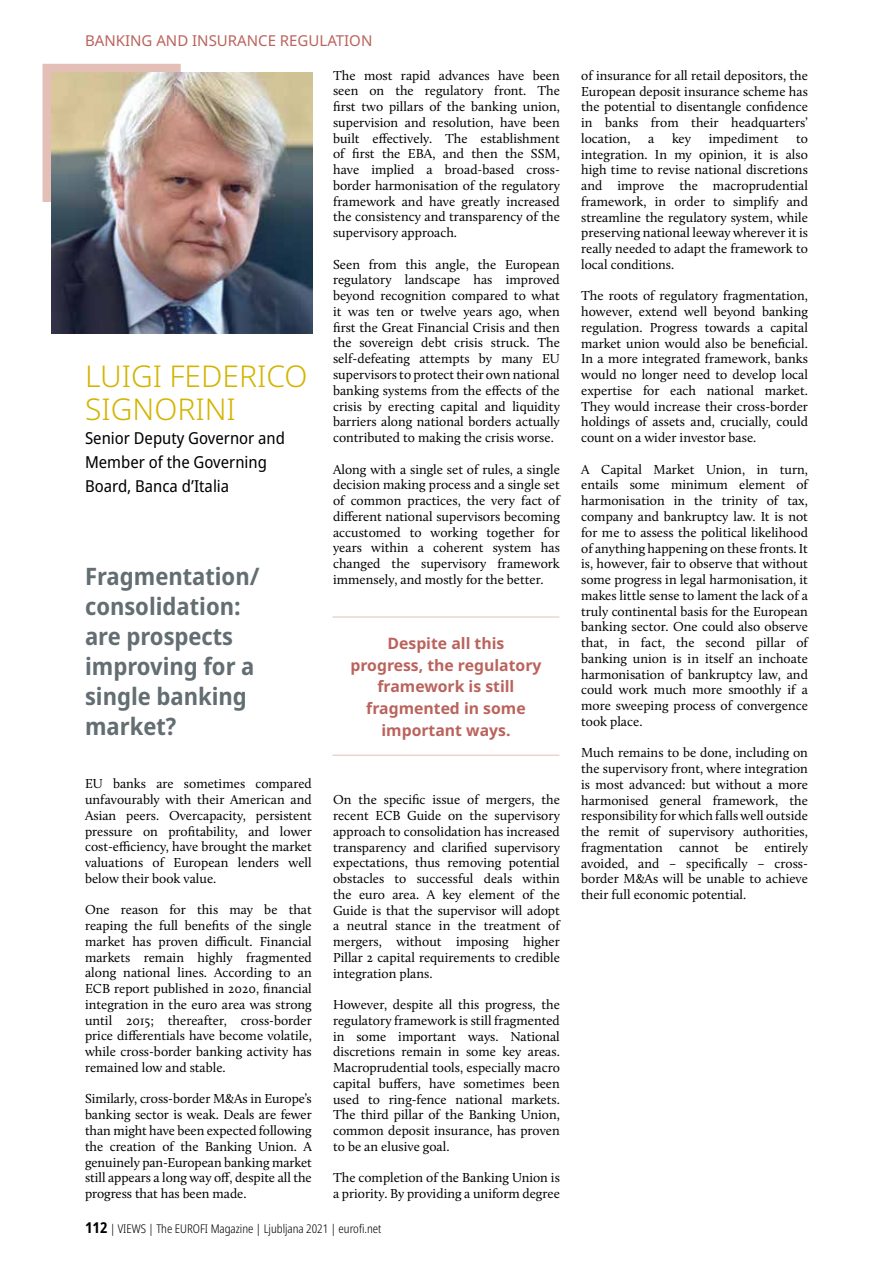
<style>
.page{position:relative;width:893px;height:1263px;background:#fff}
.page>*{position:absolute;margin:0;border:0;box-sizing:border-box;transform-origin:0 0}
.t1{font:300 30px/33px "Noto Sans";color:#d3b400}
.t2{font:700 semi-condensed 24px/30px "Noto Sans";color:#636e73}
.t3{font:semi-condensed 16.5px/24px "Noto Sans";color:#000}
.t4{font:700 15.75px/21.6px "Noto Sans";color:#ba635c;text-align:center}
.t5{font:15px "Noto Sans";color:#ba635c}
.t6{font:13.5px/15.8px "Calluna";color:#000;text-align:justify}
.t7{font:300 condensed 12px "Noto Sans";color:#000}
.s1{font-weight:700;font-size:15px}
</style>
<div class="page">
<div style="left:43px;top:64px;width:138px;height:138px;background:#e4bfb7"></div>
<img style="left:51px;top:72px;width:262px;height:262px">
<hr style="left:333px;top:617px;width:226px;height:1px;background:#e4bfb7">
<hr style="left:333px;top:755px;width:226px;height:1px;background:#e4bfb7">
<p class="t5" style="left:85px;top:30px;width:289px">BANKING AND INSURANCE REGULATION</p>
<h1 class="t1" style="left:85px;top:360px;width:224px">LUIGI FEDERICO<br>SIGNORINI</h1>
<p class="t3" style="left:85px;top:427px;width:201px">Senior Deputy Governor and<br>Member of the Governing<br>Board, Banca d’Italia</p>
<h2 class="t2" style="left:85px;top:562px;width:176px">Fragmentation/ consolidation: are prospects improving for a single banking market?</h2>
<p class="t6" style="left:85px;top:776px;width:228px">EU banks are sometimes compared unfavourably with their American and Asian peers. Overcapacity, persistent pressure on profitability, and lower cost-efficiency, have brought the market valuations of European lenders well below their book value.</p>
<p class="t6" style="left:85px;top:902px;width:228px">One reason for this may be that reaping the full benefits of the single market has proven difficult. Financial markets remain highly fragmented along national lines. According to an ECB report published in 2020, financial integration in the euro area was strong until 2015; thereafter, cross-border price differentials have become volatile, while cross-border banking activity has remained low and stable.</p>
<p class="t6" style="left:85px;top:1091px;width:228px">Similarly, cross-border M&amp;As in Europe’s banking sector is weak. Deals are fewer than might have been expected following the creation of the Banking Union. A genuinely pan-European banking market still appears a long way off, despite all the progress that has been made.</p>
<p class="t6" style="left:333px;top:67px;width:228px">The most rapid advances have been seen on the regulatory front. The first two pillars of the banking union, supervision and resolution, have been built effectively. The establishment of first the EBA, and then the SSM, have implied a broad-based cross&shy;border harmonisation of the regulatory framework and have greatly increased the consistency and transparency of the supervisory approach.</p>
<p class="t6" style="left:333px;top:256px;width:228px">Seen from this angle, the European regulatory landscape has improved beyond recognition compared to what it was ten or twelve years ago, when first the Great Financial Crisis and then the sovereign debt crisis struck. The self-defeating attempts by many EU supervisors to protect their own national banking systems from the effects of the crisis by erecting capital and liquidity barriers along national borders actually contributed to making the crisis worse.</p>
<p class="t6" style="left:333px;top:461px;width:228px">Along with a single set of rules, a single decision making process and a single set of common practices, the very fact of different national supervisors becoming accustomed to working together for years within a coherent system has changed the supervisory framework immensely, and mostly for the better.</p>
<p class="t4" style="left:350px;top:633px;width:192px">Despite all this progress, the regulatory framework is still fragmented in some important ways.</p>
<p class="t6" style="left:333px;top:792px;width:228px">On the specific issue of mergers, the recent ECB Guide on the supervisory approach to consolidation has increased transparency and clarified supervisory expectations, thus removing potential obstacles to successful deals within the euro area. A key element of the Guide is that the supervisor will adopt a neutral stance in the treatment of mergers, without imposing higher Pillar 2 capital requirements to credible integration plans.</p>
<p class="t6" style="left:333px;top:997px;width:228px">However, despite all this progress, the regulatory framework is still fragmented in some important ways. National discretions remain in some key areas.<br>Macroprudential tools, especially macro capital buffers, have sometimes been used to ring-fence national markets.<br>The third pillar of the Banking Union, common deposit insurance, has proven to be an elusive goal.</p>
<p class="t6" style="left:333px;top:1170px;width:228px">The completion of the Banking Union is a priority. By providing a uniform degree</p>
<p class="t7" style="left:85px;top:1220px;width:298px"><span class="s1">112</span> | VIEWS | The EUROFI Magazine | Ljubljana 2021 | eurofi.net</p>
<p class="t6" style="left:581px;top:67px;width:228px">of insurance for all retail depositors, the European deposit insurance scheme has the potential to disentangle confidence in banks from their headquarters’ location,</p>
<p class="t6" style="left:648px;top:130px;width:8px">a</p>
<p class="t6" style="left:672px;top:130px;width:20px">key</p>
<p class="t6" style="left:709px;top:130px;width:71px">impediment</p>
<p class="t6" style="left:581px;top:130px;width:228px;text-indent:215px">to integration. In my opinion, it is also high time to revise national discretions and improve the macroprudential framework, in order to simplify and streamline the regulatory system, while preserving national leeway wherever it is really needed to adapt the framework to local conditions.</p>
<p class="t6" style="left:581px;top:288px;width:228px">The roots of regulatory fragmentation, however, extend well beyond banking regulation. Progress towards a capital market union would also be beneficial.<br>In a more integrated framework, banks would no longer need to develop local expertise for each national market.<br>They would increase their cross-border holdings of assets and, crucially, could count on a wider investor base.</p>
<p class="t6" style="left:581px;top:461px;width:228px">A Capital Market Union, in turn, entails some minimum element of harmonisation in the trinity of tax, company and bankruptcy law. It is not for me to assess the political likelihood of anything happening on these fronts. It is, however, fair to observe that without some progress in legal harmonisation, it makes little sense to lament the lack of a truly continental basis for the European banking sector. One could also observe that, in fact, the second pillar of banking union is in itself an inchoate harmonisation of bankruptcy law, and could work much more smoothly if a more sweeping process of convergence took place.</p>
<p class="t6" style="left:581px;top:745px;width:228px">Much remains to be done, including on the supervisory front, where integration is most advanced: but without a more harmonised general framework, the responsibility for which falls well outside the remit of supervisory authorities, fragmentation cannot be entirely avoided, and – specifically – cross&shy;border M&amp;As will be unable to achieve their full economic potential.</p>
</div>
